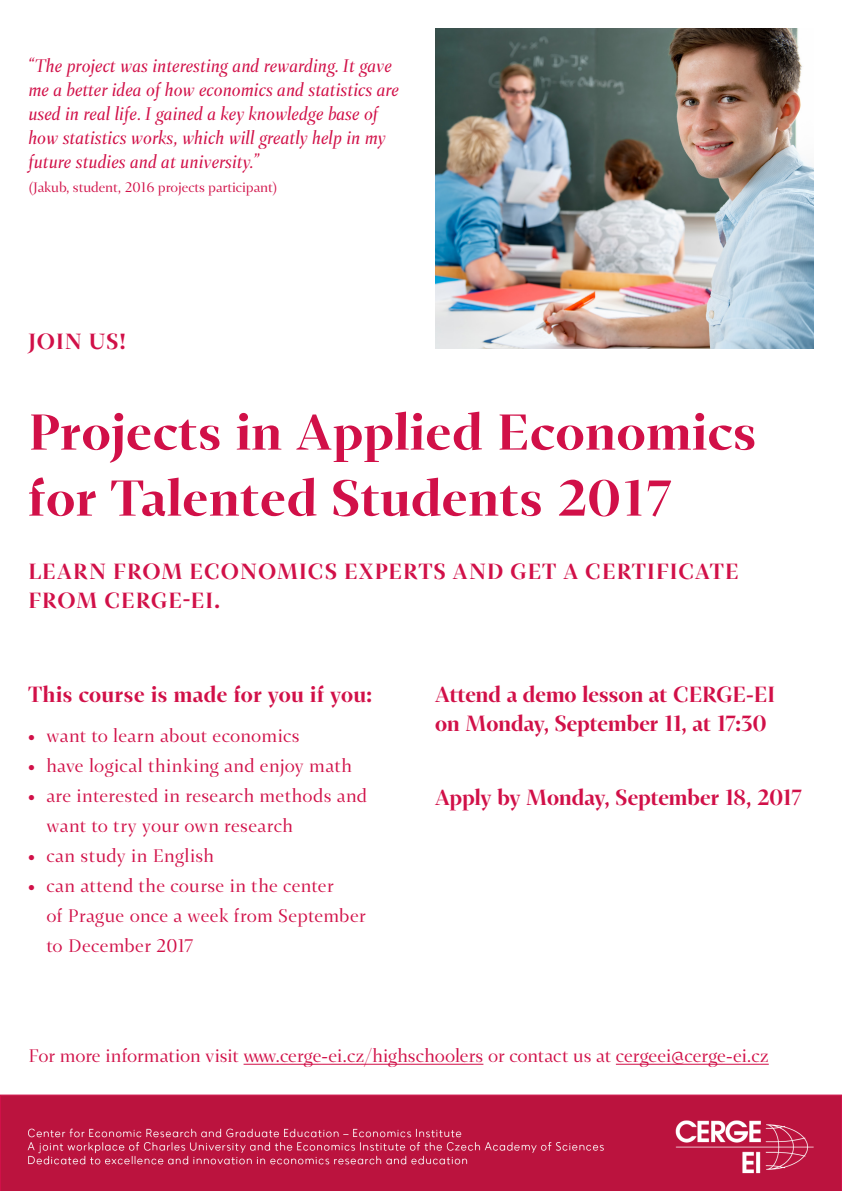
<style>
.page{position:relative;width:842px;height:1191px;background:#fff}
.page>*{position:absolute;margin:0;border:0;box-sizing:border-box;transform-origin:0 0}
.t1{font:55px/66px "Fazeta Black Display";letter-spacing:.015em;color:#d11048;scale:1.05 1}
.t2{font:24px/28.8px "Fazeta Black Display";letter-spacing:.015em;color:#d11048}
.t3{font:24px/28.8px "Fazeta Black Display";letter-spacing:.045em;color:#d11048}
.t4{font:20px/30px "Fazeta Regular Display";letter-spacing:.015em;color:#d11048}
.t5{font:20px/24px "Fazeta Regular Italic Display";color:#d11048}
.t6{font:15px "Fazeta Regular Display";color:#d11048}
</style>
<div class="page">
<svg style="left:0;top:1094px;width:842px;height:97px;background:#be2048"></svg>
<img style="left:435px;top:28px;width:379px;height:321px">
<hr style="left:244px;top:1064px;width:239px;height:1px;background:#d11048">
<hr style="left:616px;top:1064px;width:153px;height:1px;background:#d11048">
<p class="t5" style="left:28px;top:52px;width:372px">“The project was interesting and rewarding. It gave me a better idea of how economics and statistics are used in real life. I gained a key knowledge base of how statistics works, which will greatly help in my future studies and at university.”</p>
<p class="t6" style="left:28px;top:176px;width:251px">(Jakub, student, 2016 projects participant)</p>
<p class="t2" style="left:28px;top:326px;width:99px">JOIN US!</p>
<p class="t1" style="left:28px;top:397px;width:695px">Projects in Applied Economics for Talented Students 2017</p>
<p class="t3" style="left:28px;top:556px;width:712px">LEARN FROM ECONOMICS EXPERTS AND GET A CERTIFICATE<br>FROM CERGE-EI.</p>
<p class="t2" style="left:28px;top:678px;width:345px">This course is made for you if you:</p>
<p class="t4" style="left:28px;top:719px;width:273px">• want to learn about economics</p>
<p class="t4" style="left:28px;top:749px;width:325px">• have logical thinking and enjoy math</p>
<p class="t4" style="left:46px;top:779px;width:322px;text-indent:-18px">• are interested in research methods and want to try your own research</p>
<p class="t4" style="left:28px;top:839px;width:187px">• can study in English</p>
<p class="t4" style="left:46px;top:869px;width:321px;text-indent:-18px">• can attend the course in the center<br>of Prague once a week from September to December 2017</p>
<p class="t2" style="left:435px;top:678px;width:341px">Attend a demo lesson at CERGE-EI on Monday, September 11, at 17:30</p>
<p class="t2" style="left:435px;top:781px;width:368px">Apply by Monday, September 18, 2017</p>
<p class="t4" style="left:28px;top:1040px;width:742px">For more information visit www.cerge-ei.cz/highschoolers or contact us at cergeei@cerge-ei.cz</p>
</div>
